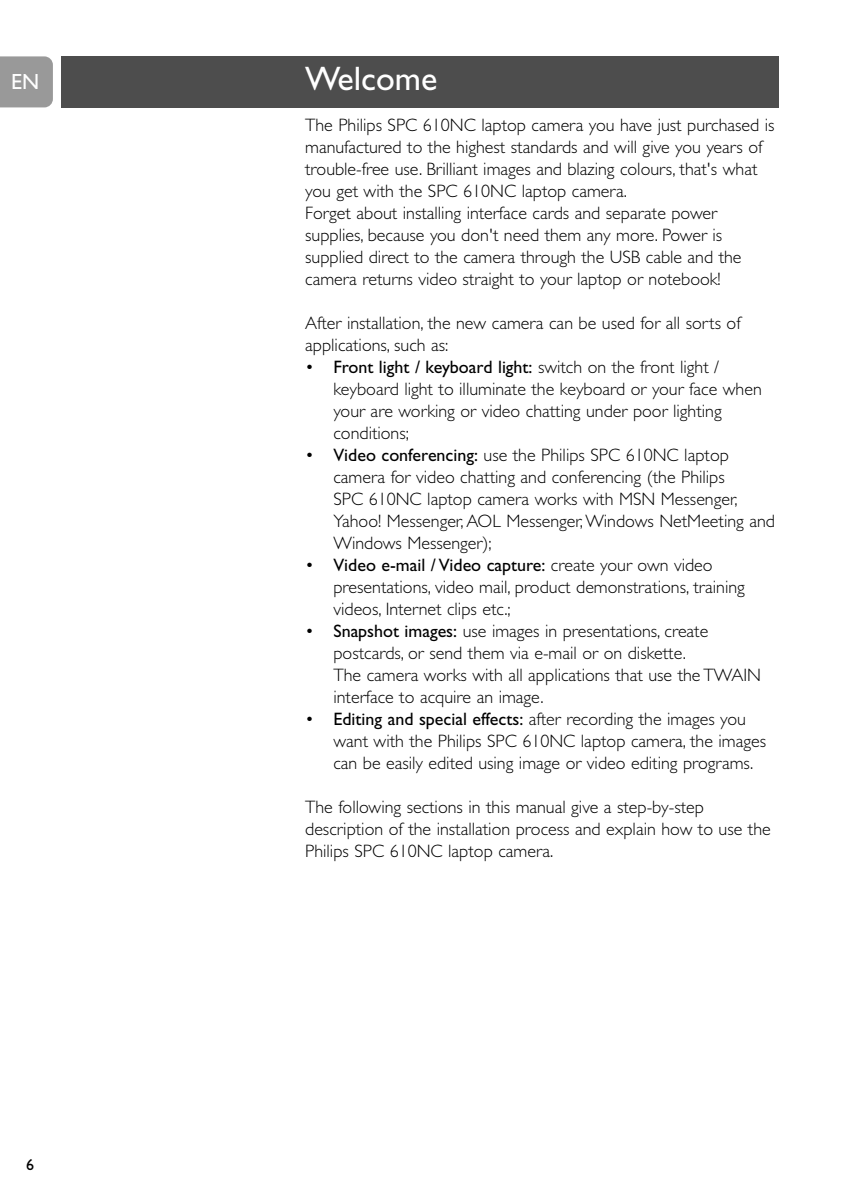
<style>
.page{position:relative;width:842px;height:1190px;background:#fff}
.page>*{position:absolute;margin:0;border:0;box-sizing:border-box;transform-origin:0 0}
.t1{font:34px "Gill Sans";color:#fff}
.t2{font:22px "Gill Sans";color:#fff}
.t3{font:300 18px/22px "Gill Sans";color:#000}
.t4{font:16px "Gill Sans";color:#000}
.s1{font-weight:400}
</style>
<div class="page">
<div style="left:0;top:56px;width:53px;height:51px;background:#999"></div>
<div style="left:61px;top:56px;width:718px;height:51px;background:#4d4d4d"></div>
<p class="t2" style="left:11px;top:74px;width:30px">EN</p>
<p class="t4" style="left:26px;top:1159px;width:9px">6</p>
<h1 class="t1" style="left:305px;top:66px;width:134px">Welcome</h1>
<p class="t3" style="left:305px;top:116px;width:471px">The Philips SPC 610NC laptop camera you have just purchased is manufactured to the highest standards and will give you years of trouble-free use. Brilliant images and blazing colours, that's what you get with the SPC 610NC laptop camera.<br>Forget about installing interface cards and separate power supplies, because you don't need them any more. Power is supplied direct to the camera through the USB cable and the camera returns video straight to your laptop or notebook!</p>
<p class="t3" style="left:305px;top:314px;width:437px">After installation, the new camera can be used for all sorts of applications, such as:</p>
<p class="t3" style="left:333px;top:358px;width:430px;text-indent:-28px">• <span class="s1">Front light / keyboard light:</span> switch on the front light / keyboard light to illuminate the keyboard or your face when your are working or video chatting under poor lighting conditions;</p>
<p class="t3" style="left:333px;top:446px;width:443px;text-indent:-28px">• <span class="s1">Video conferencing:</span> use the Philips SPC 610NC laptop camera for video chatting and conferencing (the Philips<br>SPC 610NC laptop camera works with MSN Messenger, Yahoo! Messenger, AOL Messenger,Windows NetMeeting and Windows Messenger);</p>
<p class="t3" style="left:333px;top:556px;width:413px;text-indent:-28px">• <span class="s1">Video e-mail / Video capture:</span> create your own video presentations, video mail, product demonstrations, training videos, Internet clips etc.;</p>
<p class="t3" style="left:333px;top:622px;width:429px;text-indent:-28px">• <span class="s1">Snapshot images:</span> use images in presentations, create postcards, or send them via e-mail or on diskette.<br>The camera works with all applications that use the TWAIN interface to acquire an image.</p>
<p class="t3" style="left:333px;top:710px;width:434px;text-indent:-28px">• <span class="s1">Editing and special effects:</span> after recording the images you want with the Philips SPC 610NC laptop camera, the images can be easily edited using image or video editing programs.</p>
<p class="t3" style="left:305px;top:798px;width:467px">The following sections in this manual give a step-by-step description of the installation process and explain how to use the<br>Philips SPC 610NC laptop camera.</p>
</div>
